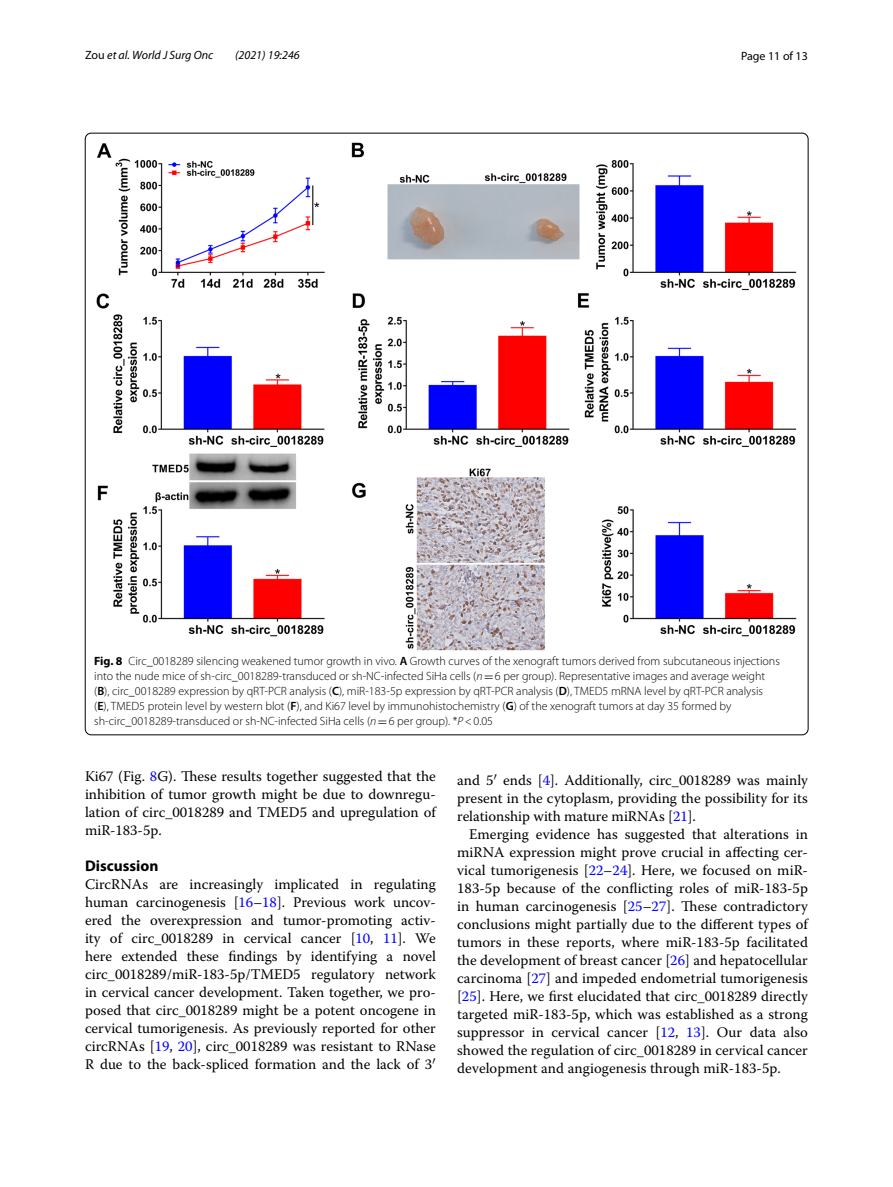
<style>
.page{position:relative;width:893px;height:1187px;background:#fff}
.page>*{position:absolute;margin:0;border:0;box-sizing:border-box;transform-origin:0 0}
.t1{font:700 15.45px "Myriad Pro";color:#000}
.t2{font:14.7px/18px "Warnock Pro";color:#000;text-align:justify}
.t3{font:300 12px/15px "Myriad Pro";color:#000}
.t4{font:italic 12px "Myriad Pro";color:#000}
.t5{font:12px "Myriad Pro";color:#000}
.s1{font-style:normal}
.s2{font-weight:700}
.s3{font-weight:600}
.s4{font-style:italic}
.s5{font-family:"MTSY";font-weight:400}
.s6{color:#00f}
</style>
<div class="page">
<img style="left:96px;top:142px;width:701px;height:508px">
<p class="t4" style="left:85px;top:48px;width:130px"><span class="s1">Zou</span> et al. World J Surg Onc</p>
<p class="t4" style="left:235px;top:48px;width:66px">(2021) 19:246</p>
<p class="t5" style="left:741px;top:48px;width:68px">Page 11 of 13</p>
<p class="t3" style="left:94px;top:654px;width:687px"><span class="s2">Fig. 8</span> Circ_0018289 silencing weakened tumor growth in vivo. <span class="s3">A</span> Growth curves of the xenograft tumors derived from subcutaneous injections into the nude mice of sh-circ_0018289-transduced or sh-NC-infected SiHa cells (<span class="s4">n</span><span class="s5">=</span>6 per group). Representative images and average weight (<span class="s3">B</span>), circ_0018289 expression by qRT-PCR analysis (<span class="s3">C</span>), miR-183-5p expression by qRT-PCR analysis (<span class="s3">D</span>), TMED5 mRNA level by qRT-PCR analysis (<span class="s3">E</span>), TMED5 protein level by western blot (<span class="s3">F</span>), and Ki67 level by immunohistochemistry (<span class="s3">G</span>) of the xenograft tumors at day 35 formed by sh-circ_0018289-transduced or sh-NC-infected SiHa cells (<span class="s4">n</span><span class="s5">=</span>6 per group). *<span class="s4">P</span>&lt;0.05</p>
<p class="t2" style="left:85px;top:766px;width:352px">Ki67 (Fig. <span class="s6">8</span>G). These results together suggested that the inhibition of tumor growth might be due to downregu&shy;lation of circ_0018289 and TMED5 and upregulation of miR-183-5p.</p>
<p class="t1" style="left:85px;top:855px;width:75px">Discussion</p>
<p class="t2" style="left:85px;top:874px;width:352px">CircRNAs are increasingly implicated in regulating human carcinogenesis [<span class="s6">16</span>–<span class="s6">18</span>]. Previous work uncov&shy;ered the overexpression and tumor-promoting activ&shy;ity of circ_0018289 in cervical cancer [<span class="s6">10</span>, <span class="s6">11</span>]. We here extended these findings by identifying a novel circ_0018289/miR-183-5p/TMED5 regulatory network in cervical cancer development. Taken together, we pro&shy;posed that circ_0018289 might be a potent oncogene in cervical tumorigenesis. As previously reported for other circRNAs [<span class="s6">19</span>, <span class="s6">20</span>], circ_0018289 was resistant to RNase R due to the back-spliced formation and the lack of 3</p>
<p class="t2" style="left:457px;top:770px;width:352px">and 5 ends [<span class="s6">4</span>]. Additionally, circ_0018289 was mainly present in the cytoplasm, providing the possibility for its relationship with mature miRNAs [<span class="s6">21</span>].</p>
<p class="t2" style="left:457px;top:824px;width:352px;text-indent:12px">Emerging evidence has suggested that alterations in miRNA expression might prove crucial in affecting cer&shy;vical tumorigenesis [<span class="s6">22</span>–<span class="s6">24</span>]. Here, we focused on miR-183-5p because of the conflicting roles of miR-183-5p in human carcinogenesis [<span class="s6">25</span>–<span class="s6">27</span>]. These contradictory conclusions might partially due to the different types of tumors in these reports, where miR-183-5p facilitated the development of breast cancer [<span class="s6">26</span>] and hepatocellular carcinoma [<span class="s6">27</span>] and impeded endometrial tumorigenesis [<span class="s6">25</span>]. Here, we first elucidated that circ_0018289 directly targeted miR-183-5p, which was established as a strong suppressor in cervical cancer [<span class="s6">12</span>, <span class="s6">13</span>]. Our data also showed the regulation of circ_0018289 in cervical cancer development and angiogenesis through miR-183-5p.</p>
</div>
